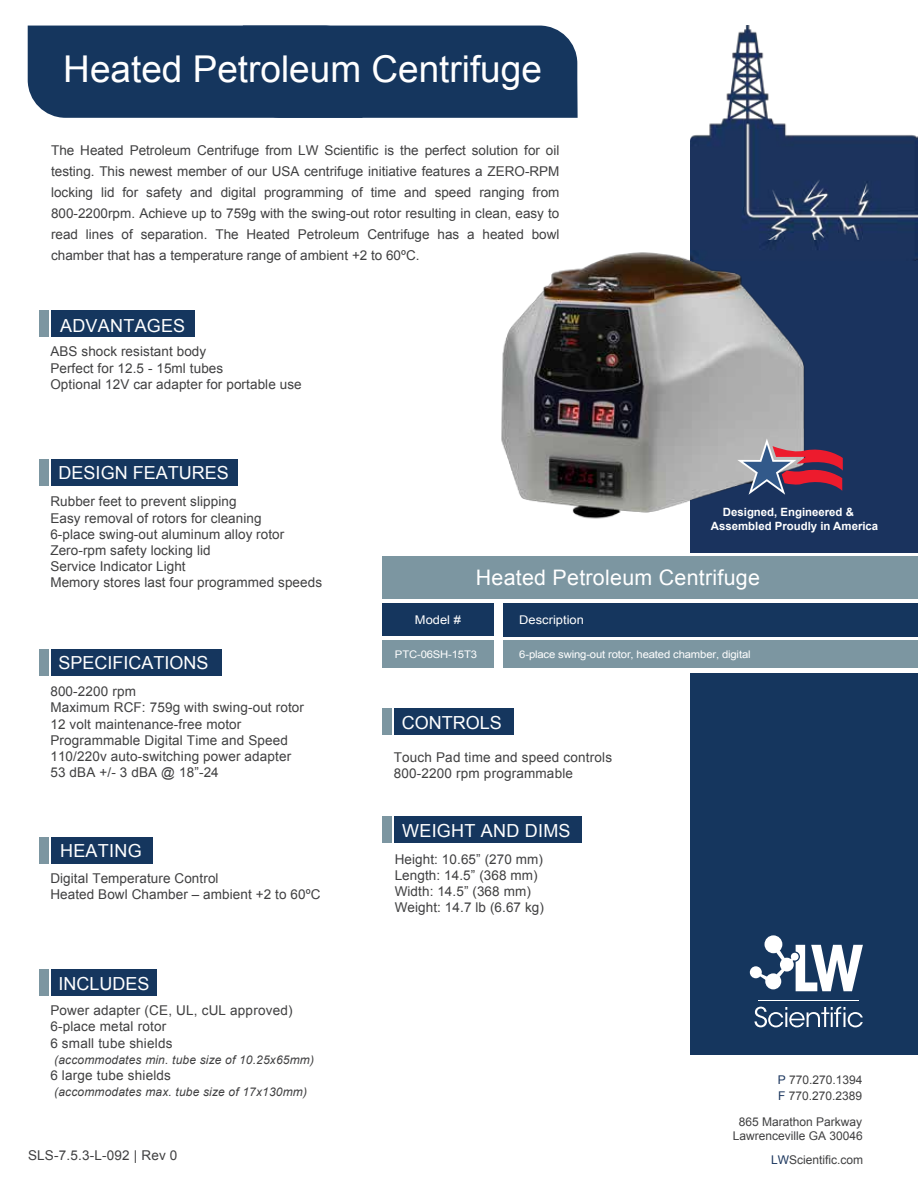
<style>
.page{position:relative;width:918px;height:1188px;background:#fff}
.page>*{position:absolute;margin:0;border:0;box-sizing:border-box;transform-origin:0 0}
.t1{font:36.9px "Arial";color:#fff}
.t2{font:21.45px "Arial";letter-spacing:.015em;color:#fff}
.t3{font:18px "Arial";color:#fff}
.t4{font:13.5px/16.2px "Arial";letter-spacing:.005em;color:#404041}
.t5{font:12px/16.5px "Arial";color:#404041}
.t6{font:italic 12px "Arial";letter-spacing:.015em;color:#404041}
.t7{font:12px "Arial";color:#fff;scale:1.08 1}
.t8{font:700 11.4px/14.1px "Arial";color:#fff}
.t9{font:10.5px "Arial";letter-spacing:-.015em;color:#fff;scale:1.08 1}
.s1{color:#1b365e}
</style>
<div class="page">
<div style="left:51px;top:310px;width:144px;height:27px;background:#15365e"></div>
<div style="left:51px;top:459px;width:187px;height:27px;background:#15365e"></div>
<div style="left:51px;top:649px;width:170px;height:27px;background:#15365e"></div>
<div style="left:690px;top:673px;width:228px;height:381px;background:#15365e"></div>
<div style="left:690px;top:240px;width:228px;height:312px;background:#1a335e"></div>
<div style="left:503px;top:603px;width:415px;height:33px;background:#15365e"></div>
<div style="left:503px;top:640px;width:415px;height:28px;background:#7c96a1"></div>
<div style="left:382px;top:640px;width:112px;height:28px;background:#7c96a1"></div>
<div style="left:382px;top:603px;width:112px;height:33px;background:#15365e"></div>
<svg style="left:755px;top:1007px;width:108px;height:20px"></svg>
<hr style="left:759px;top:1000px;width:100px;height:1px;background:#fff">
<svg style="left:749px;top:935px;width:114px;height:56px"></svg>
<div style="left:382px;top:556px;width:536px;height:43px;background:#7c96a1"></div>
<div style="left:39px;top:310px;width:9px;height:27px;background:#7c96a1"></div>
<div style="left:39px;top:459px;width:9px;height:27px;background:#7c96a1"></div>
<div style="left:39px;top:649px;width:9px;height:27px;background:#7c96a1"></div>
<div style="left:28px;top:26px;width:550px;height:92px;background:#15365e"></div>
<img style="left:501px;top:252px;width:304px;height:267px">
<div style="left:394px;top:708px;width:120px;height:27px;background:#15365e"></div>
<div style="left:394px;top:816px;width:188px;height:27px;background:#15365e"></div>
<div style="left:382px;top:816px;width:9px;height:27px;background:#7c96a1"></div>
<div style="left:382px;top:708px;width:9px;height:27px;background:#7c96a1"></div>
<div style="left:51px;top:969px;width:106px;height:27px;background:#15365e"></div>
<div style="left:39px;top:969px;width:9px;height:27px;background:#7c96a1"></div>
<img style="left:690px;top:25px;width:228px;height:235px">
<div style="left:51px;top:837px;width:102px;height:27px;background:#15365e"></div>
<div style="left:39px;top:837px;width:9px;height:26px;background:#7c96a1"></div>
<svg style="left:737px;top:438px;width:106px;height:57px"></svg>
<h1 class="t1" style="left:63px;top:44px;width:480px">Heated Petroleum Centrifuge</h1>
<p class="t4" style="left:51px;top:140px;width:510px;line-height:21px;text-align:justify">The Heated Petroleum Centrifuge from LW Scientific is the perfect solution for oil testing. This newest member of our USA centrifuge initiative features a ZERO-RPM locking lid for safety and digital programming of time and speed ranging from 800-2200rpm. Achieve up to 759g with the swing-out rotor resulting in clean, easy to read lines of separation. The Heated Petroleum Centrifuge has a heated bowl chamber that has a temperature range of ambient +2 to 60ºC.</p>
<h3 class="t3" style="left:60px;top:314px;width:127px">ADVANTAGES</h3>
<p class="t4" style="left:50px;top:344px;width:253px">ABS shock resistant body<br>Perfect for 12.5 - 15ml tubes<br>Optional 12V car adapter for portable use</p>
<h3 class="t3" style="left:59px;top:461px;width:172px">DESIGN FEATURES</h3>
<p class="t4" style="left:50px;top:494px;width:273px">Rubber feet to prevent slipping<br>Easy removal of rotors for cleaning<br>6-place swing-out aluminum alloy rotor Zero-rpm safety locking lid<br>Service Indicator Light<br>Memory stores last four programmed speeds</p>
<h3 class="t3" style="left:59px;top:651px;width:152px">SPECIFICATIONS</h3>
<p class="t4" style="left:50px;top:683px;width:255px">800-2200 rpm<br>Maximum RCF: 759g with swing-out rotor<br>12 volt maintenance-free motor<br>Programmable Digital Time and Speed<br>110/220v auto-switching power adapter<br>53 dBA +/- 3 dBA @ 18”-24</p>
<h3 class="t3" style="left:60px;top:839px;width:83px">HEATING</h3>
<p class="t4" style="left:50px;top:870px;width:272px">Digital Temperature Control<br>Heated Bowl Chamber – ambient +2 to 60ºC</p>
<h3 class="t3" style="left:59px;top:972px;width:93px">INCLUDES</h3>
<p class="t4" style="left:50px;top:1003px;width:244px">Power adapter (CE, UL, cUL approved)<br>6-place metal rotor<br>6 small tube shields</p>
<p class="t6" style="left:54px;top:1052px;width:261px">(accommodates min. tube size of 10.25x65mm)</p>
<p class="t4" style="left:50px;top:1067px;width:122px">6 large tube shields</p>
<p class="t6" style="left:54px;top:1084px;width:254px">(accommodates max. tube size of 17x130mm)</p>
<p class="t4" style="left:28px;top:1147px;width:151px">SLS-7.5.3-L-092 | Rev 0</p>
<p class="t8" style="left:711px;top:505px;width:169px;text-indent:12px">Designed, Engineered &amp;<br>Assembled Proudly in America</p>
<h2 class="t2" style="left:476px;top:563px;width:286px">Heated Petroleum Centrifuge</h2>
<p class="t7" style="left:415px;top:611px;width:44px">Model #</p>
<p class="t7" style="left:519px;top:611px;width:61px">Description</p>
<p class="t9" style="left:395px;top:647px;width:78px">PTC-06SH-15T3</p>
<p class="t9" style="left:519px;top:647px;width:216px">6-place swing-out rotor, heated chamber, digital</p>
<h3 class="t3" style="left:402px;top:711px;width:102px">CONTROLS</h3>
<p class="t4" style="left:394px;top:749px;width:220px">Touch Pad time and speed controls<br>800-2200 rpm programmable</p>
<h3 class="t3" style="left:402px;top:819px;width:170px">WEIGHT AND DIMS</h3>
<p class="t4" style="left:395px;top:851px;width:151px">Height: 10.65” (270 mm)<br>Length: 14.5” (368 mm)<br>Width: 14.5” (368 mm)<br>Weight: 14.7 lb (6.67 kg)</p>
<p class="t5" style="left:778px;top:1071px;width:86px"><span class="s1">P</span> 770.270.1394<br><span class="s1">F</span> 770.270.2389</p>
<p class="t5" style="left:733px;top:1114px;width:132px;line-height:14.4px;text-align:center">865 Marathon Parkway<br>Lawrenceville GA 30046</p>
<p class="t5" style="left:771px;top:1151px;width:94px"><span class="s1">LW</span>Scientific.com</p>
</div>
